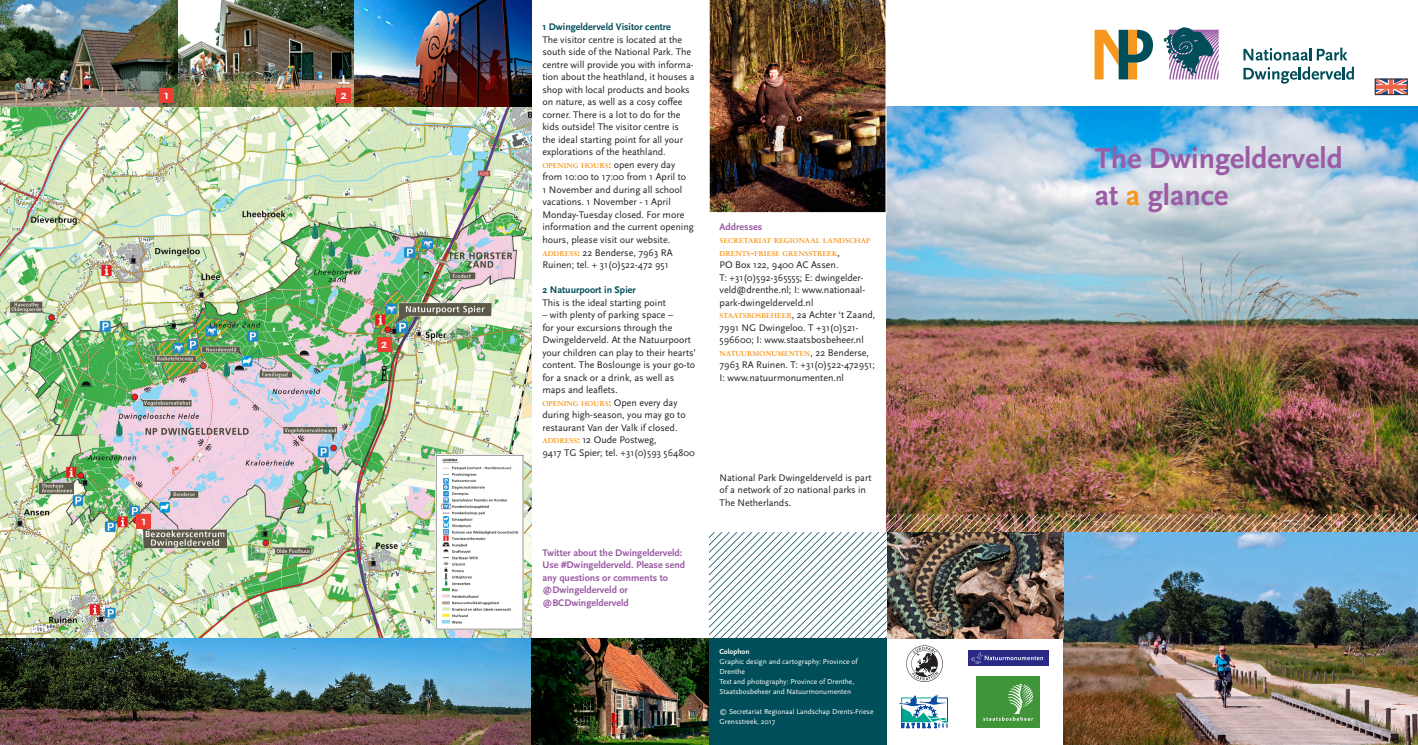
<style>
.page{position:relative;width:1418px;height:745px;background:#fff}
.page>*{position:absolute;margin:0;border:0;box-sizing:border-box;transform-origin:0 0}
.Titel{font:700 30px "Scala Sans OT";color:#9b5ba5}
.t1{font:700 12.5px "Scala Sans OT";color:#fff}
.adres_tekst{font:10px/12.5px "Scala Sans OT";color:#231f20}
.kopje_sub{font:700 10px/12.5px "Scala Sans OT";color:#9b5ba5}
.kopje_sub-2{font:700 10px "Scala Sans OT";color:#004e59}
.adres_tekst-2{font:7.5px/10px "Scala Sans OT";color:#fff}
.kopje_sub-3{font:700 7.5px "Scala Sans OT";color:#fff}
.adres_tekst-3{font:700 7px/12.5px "Stempel Garamond LT Std";color:#f7971d}
.s1{font-size:10px}
.s2{font-family:"Scala Sans OT";font-weight:400;font-size:10px;color:#231f20}
.s3{font-family:"Stempel Garamond LT Std";font-weight:700;font-size:7px;color:#f7971d}
.s4{font-family:"Stempel Garamond LT Std";font-weight:700;color:#f7971d}
.s5{color:#f7971d}
</style>
<div class="page">
<img style="left:0;top:106px;width:531px;height:532px">
<img style="left:886px;top:106px;width:531px;height:408px">
<img style="left:1063px;top:638px;width:354px;height:106px">
<svg style="left:1377px;top:81px;width:28px;height:11px"></svg>
<div style="left:1375px;top:79px;width:32px;height:15px;border:1px solid #363539"></div>
<svg style="left:1094px;top:30px;width:58px;height:49px"></svg>
<svg style="left:1163px;top:27px;width:55px;height:52px"></svg>
<svg style="left:1243px;top:48px;width:104px;height:13px"></svg>
<svg style="left:1243px;top:67px;width:110px;height:17px"></svg>
<img style="left:709px;top:0;width:177px;height:213px">
<img style="left:0;top:0;width:531px;height:106px">
<img style="left:0;top:638px;width:708px;height:106px">
<div style="left:709px;top:638px;width:177px;height:106px;background:#004e59"></div>
<img style="left:709px;top:514px;width:708px;height:124px">
<img style="left:436px;top:454px;width:87px;height:175px">
<img style="left:906px;top:645px;width:36px;height:36px">
<svg style="left:898px;top:694px;width:49px;height:34px"></svg>
<div style="left:976px;top:676px;width:64px;height:51px;background:#3f9537"></div>
<svg style="left:983px;top:683px;width:50px;height:37px"></svg>
<div style="left:967px;top:650px;width:81px;height:15px;background:#2a2a86"></div>
<svg style="left:971px;top:652px;width:72px;height:11px"></svg>
<div style="left:337px;top:89px;width:14px;height:14px;background:#ee3e34"></div>
<div style="left:377px;top:337px;width:14px;height:14px;background:#ee3e34"></div>
<div style="left:159px;top:89px;width:15px;height:14px;background:#ee3e34"></div>
<div style="left:137px;top:514px;width:14px;height:14px;background:#ee3e34"></div>
<p class="t1" style="left:164px;top:88px;width:6px">1</p>
<p class="t1" style="left:141px;top:513px;width:6px">1</p>
<p class="t1" style="left:341px;top:88px;width:8px">2</p>
<p class="t1" style="left:381px;top:337px;width:8px">2</p>
<p class="kopje_sub-2" style="left:542px;top:21px;width:130px">1 Dwingelderveld Visitor centre</p>
<p class="adres_tekst" style="left:542px;top:33px;width:154px">The visitor centre is located at the south side of the National Park. The centre will provide you with informa&shy;tion about the heathland, it houses a shop with local products and books on nature, as well as a cosy coffee corner. There is a lot to do for the kids outside! The visitor centre is the ideal starting point for all your explorations of the heathland.</p>
<p class="adres_tekst-3" style="left:542px;top:159px;width:134px">OPENING HOURS<span class="s1">:</span> <span class="s2">open every day</span></p>
<p class="adres_tekst" style="left:542px;top:171px;width:153px">from 10:00 to 17:00 from 1 April to<br>1 November and during all school vacations. 1 November - 1 April Monday-Tuesday closed. For more information and the current opening hours, please visit our website.</p>
<p class="adres_tekst" style="left:542px;top:246px;width:132px"><span class="s3">ADDRESS</span><span class="s4">:</span> 22 Benderse, 7963 RA<br>Ruinen; tel. + 31(0)522-472 951</p>
<p class="kopje_sub-2" style="left:542px;top:284px;width:95px">2 Natuurpoort in Spier</p>
<p class="adres_tekst" style="left:542px;top:296px;width:125px">This is the ideal starting point</p>
<p class="adres_tekst" style="left:542px;top:308px;width:155px">– with plenty of parking space –<br>for your excursions through the<br>Dwingelderveld. At the Natuurpoort your children can play to their hearts’ content. The Boslounge is your go-to for a snack or a drink, as well as maps and leaflets.</p>
<p class="adres_tekst-3" style="left:542px;top:397px;width:136px">OPENING HOURS<span class="s1">:</span> <span class="s2">Open every day</span></p>
<p class="adres_tekst" style="left:542px;top:408px;width:145px">during high-season, you may go to restaurant Van der Valk if closed.</p>
<p class="adres_tekst" style="left:542px;top:433px;width:154px"><span class="s3">ADDRESS</span><span class="s4">:</span> 12 Oude Postweg,<br>9417 TG Spier; tel. +31(0)593 564800</p>
<p class="kopje_sub" style="left:542px;top:546px;width:144px">Twitter about the Dwingelderveld:<br>Use #Dwingelderveld. Please send any questions or comments to @Dwingelderveld or @BCDwingelderveld</p>
<p class="kopje_sub" style="left:719px;top:221px;width:44px">Addresses</p>
<p class="adres_tekst-3" style="left:719px;top:234px;width:152px">SECRETARIAT REGIONAAL LANDSCHAP<br>DRENTS<span class="s1">-</span>FRIESE GRENSSTREEK<span class="s2">,</span></p>
<p class="adres_tekst" style="left:719px;top:258px;width:147px">PO Box 122, 9400 AC Assen.<br>T: +31(0)592-365555; E: dwingelder&shy;veld@drenthe.nl; I: www.nationaal&shy;park-dwingelderveld.nl</p>
<p class="adres_tekst" style="left:719px;top:308px;width:157px"><span class="s3">STAATSBOSBEHEER</span>, 2a Achter ‘t Zaand,<br>7991 NG Dwingeloo. T +31(0)521-<br>596600; I: www.staatsbosbeheer.nl</p>
<p class="adres_tekst-3" style="left:719px;top:347px;width:151px">NATUURMONUMENTEN<span class="s2">, 22 Benderse,</span></p>
<p class="adres_tekst" style="left:719px;top:358px;width:157px">7963 RA Ruinen. T: +31(0)522-472951;<br>I: www.natuurmonumenten.nl</p>
<p class="adres_tekst" style="left:719px;top:471px;width:153px">National Park Dwingelderveld is part of a network of 20 national parks in<br>The Netherlands.</p>
<p class="kopje_sub-3" style="left:719px;top:646px;width:31px">Colophon</p>
<p class="adres_tekst-2" style="left:719px;top:655px;width:140px">Graphic design and cartography: Province of<br>Drenthe</p>
<p class="adres_tekst-2" style="left:719px;top:675px;width:136px">Text and photography: Province of Drenthe,<br>Staatsbosbeheer and Natuurmonumenten</p>
<p class="adres_tekst-2" style="left:719px;top:705px;width:155px">© Secretariat Regionaal Landschap Drents-Friese<br>Grensstreek, 2017</p>
<p class="Titel" style="left:1094px;top:141px;width:249px">The Dwingelderveld</p>
<p class="Titel" style="left:1094px;top:179px;width:135px">at <span class="s5">a</span> glance</p>
</div>
